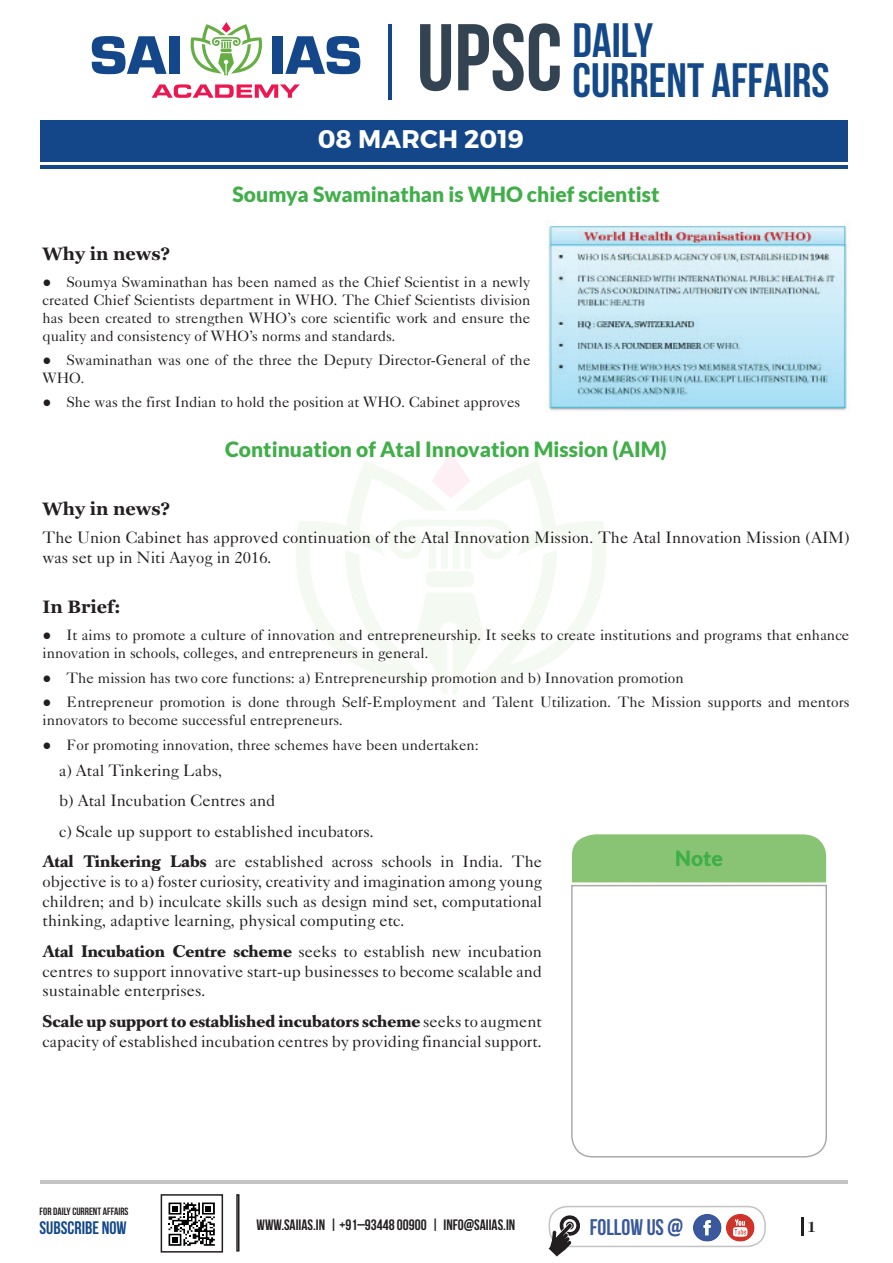
<style>
.page{position:relative;width:893px;height:1263px;background:#fff}
.page>*{position:absolute;margin:0;border:0;box-sizing:border-box;transform-origin:0 0}
.t1{font:700 48px/39.6px "Bebas Neue";color:#134889}
.t2{font:700 25.5px "Montserrat";letter-spacing:.005em;color:#fff}
.t3{font:700 22.5px "Bebas Neue";color:#3a589c}
.t4{font:900 21px "Lato";color:#40ae49}
.t5{font:700 18px "Georgia";color:#231f20}
.t6{font:700 18px "Bebas Neue";color:#134889}
.t7{font:16.5px/19.8px "Caslon Five Forty LT";color:#231f20;text-align:justify}
.t8{font:700 16.5px "Caslon Book BE";color:#231f20}
.t9{font:15px/18px "Caslon Five Forty LT";color:#231f20}
.t10{font:700 15px "Bebas Neue";color:#231f20}
.t11{font:700 13.5px "Caslon";color:#231f20}
.t12{font:700 10.5px "Bebas Neue";color:#231f20}
.s1{font-size:94.5px;color:#344351}
.s2{font-family:"Georgia";font-weight:700}
.s3{font-family:"Caslon Book BE";font-weight:700}
.s4{font-family:"Caslon Five Forty LT";font-weight:400}
</style>
<div class="page">
<hr style="left:40px;top:1180px;width:807px;height:4px;background:#c3c3c3">
<svg style="left:92px;top:36px;width:75px;height:38px"></svg>
<div style="left:169px;top:36px;width:11px;height:38px;background:#144789"></div>
<div style="left:272px;top:36px;width:11px;height:38px;background:#144789"></div>
<svg style="left:285px;top:36px;width:75px;height:38px"></svg>
<svg style="left:152px;top:84px;width:148px;height:14px"></svg>
<svg style="left:190px;top:22px;width:72px;height:54px"></svg>
<hr style="left:388px;top:24px;width:3px;height:75px;background:#144789">
<hr style="left:40px;top:166px;width:807px;height:3px;background:#144789">
<div style="left:40px;top:120px;width:807px;height:41px;background:#144789"></div>
<div style="left:572px;top:834px;width:254px;height:48px;background:#88c473"></div>
<svg style="left:571px;top:884px;width:256px;height:274px"></svg>
<svg style="left:801px;top:1217px;width:2px;height:19px"></svg>
<svg style="left:168px;top:1202px;width:47px;height:44px"></svg>
<div style="left:161px;top:1194px;width:62px;height:58px;border:2px solid #231f20"></div>
<div style="left:236px;top:1194px;width:3px;height:57px;border:2px solid #231f20"></div>
<div style="left:549px;top:1206px;width:217px;height:41px;border:2px solid #c3c3c3;border-radius:18px"></div>
<img style="left:693px;top:1214px;width:62px;height:28px">
<svg style="left:549px;top:1214px;width:32px;height:42px"></svg>
<svg style="left:296px;top:452px;width:310px;height:242px"></svg>
<img style="left:548px;top:225px;width:299px;height:186px">
<h1 class="t1" style="left:573px;top:20px;width:258px;text-indent:-156px"><span class="s1">UPSC</span> DAILY<br>CURRENT AFFAIRS</h1>
<h2 class="t2" style="left:318px;top:123px;width:208px">08 MARCH 2019</h2>
<h3 class="t4" style="left:233px;top:182px;width:428px">Soumya Swaminathan is WHO chief scientist</h3>
<p class="t5" style="left:43px;top:243px;width:129px">Why in news?</p>
<p class="t9" style="left:43px;top:272px;width:489px;text-align:justify"><span class="s2">●</span> Soumya Swaminathan has been named as the Chief Scientist in a newly created Chief Scientists department in WHO. The Chief Scientists division has been created to strengthen WHO’s core scientific work and ensure the quality and consistency of WHO’s norms and standards.</p>
<p class="t9" style="left:43px;top:351px;width:489px"><span class="s2">●</span> Swaminathan was one of the three the Deputy Director-General of the<br>WHO.</p>
<p class="t9" style="left:43px;top:393px;width:479px"><span class="s2">●</span> She was the first Indian to hold the position at WHO. Cabinet approves</p>
<h3 class="t4" style="left:225px;top:437px;width:443px">Continuation of Atal Innovation Mission (AIM)</h3>
<p class="t5" style="left:43px;top:498px;width:129px">Why in news?</p>
<p class="t7" style="left:43px;top:528px;width:809px">The Union Cabinet has approved continuation of the Atal Innovation Mission. The Atal Innovation Mission (AIM) was set up in Niti Aayog in 2016.</p>
<p class="t5" style="left:43px;top:597px;width:80px">In Brief:</p>
<p class="t9" style="left:43px;top:626px;width:808px"><span class="s2">●</span> It aims to promote a culture of innovation and entrepreneurship. It seeks to create institutions and programs that enhance innovation in schools, colleges, and entrepreneurs in general.</p>
<p class="t9" style="left:43px;top:668px;width:643px"><span class="s2">●</span> The mission has two core functions: a) Entrepreneurship promotion and b) Innovation promotion</p>
<p class="t9" style="left:43px;top:693px;width:809px"><span class="s2">●</span> Entrepreneur promotion is done through Self-Employment and Talent Utilization. The Mission supports and mentors innovators to become successful entrepreneurs.</p>
<p class="t9" style="left:43px;top:735px;width:438px"><span class="s2">●</span> For promoting innovation, three schemes have been undertaken:</p>
<p class="t7" style="left:59px;top:760px;width:165px">a) Atal Tinkering Labs,</p>
<p class="t7" style="left:59px;top:790px;width:218px">b) Atal Incubation Centres and</p>
<p class="t7" style="left:59px;top:821px;width:316px">c) Scale up support to established incubators.</p>
<p class="t7" style="left:43px;top:851px;width:501px"><span class="s3">Atal Tinkering Labs</span> are established across schools in India. The</p>
<p class="t7" style="left:43px;top:871px;width:501px">objective is to a) foster curiosity, creativity and imagination among young children; and b) inculcate skills such as design mind set, computational thinking, adaptive learning, physical computing etc.</p>
<p class="t7" style="left:43px;top:941px;width:501px"><span class="s3">Atal Incubation Centre scheme</span> seeks to establish new incubation centres to support innovative start-up businesses to become scalable and sustainable enterprises.</p>
<p class="t8" style="left:43px;top:1011px;width:501px">Scale up support to established incubators scheme <span class="s4">seeks to augment</span></p>
<p class="t7" style="left:43px;top:1031px;width:501px">capacity of established incubation centres by providing financial support.</p>
<h3 class="t4" style="left:675px;top:845px;width:49px">Note</h3>
<p class="t12" style="left:40px;top:1206px;width:91px">FOR DAILY CURRENT AFFAIRS</p>
<p class="t6" style="left:40px;top:1218px;width:89px">SUBSCRIBE NOW</p>
<h3 class="t3" style="left:590px;top:1215px;width:95px">FOLLOW US @</h3>
<p class="t10" style="left:257px;top:1216px;width:260px">WWW.SAIIAS.IN | +91–93448 00900 | INFO@SAIIAS.IN</p>
<p class="t11" style="left:808px;top:1218px;width:9px">1</p>
</div>
